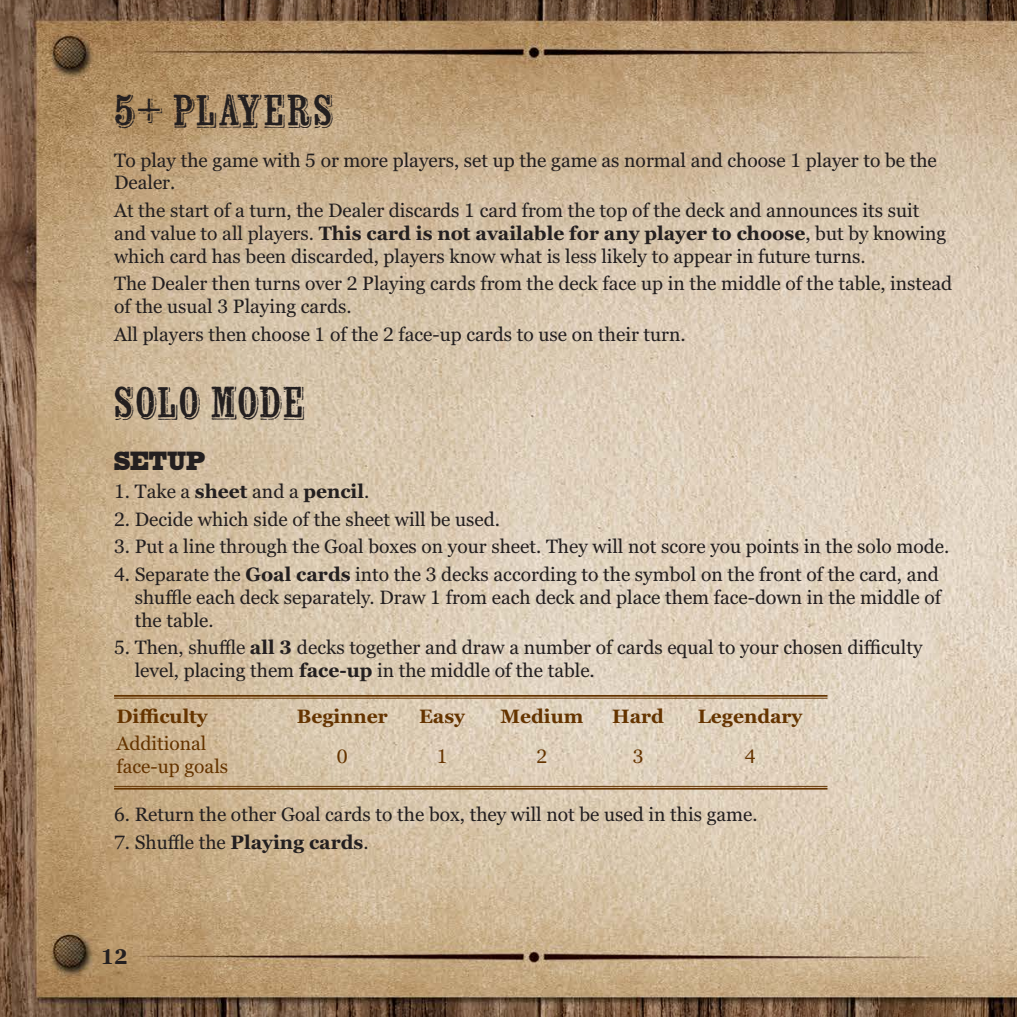
<style>
.page{position:relative;width:1017px;height:1017px;background:#fff}
.page>*{position:absolute;margin:0;border:0;box-sizing:border-box;transform-origin:0 0}
.Heading_1{font:45.5px "Wausau";letter-spacing:-.02em;color:#231f20}
.Heading_2{font:26.25px "HWT Slab Columbian";color:#231f20}
.t1{font:700 21px "Georgia Pro";color:#231f20}
.Body{font:19.25px/22.8px "Georgia Pro";color:#231f20}
.Body-2{font:700 19.25px "Georgia Pro";color:#653400}
.Body-3{font:19.25px "Georgia Pro";color:#653400}
.s1{font-weight:700}
</style>
<div class="page">
<img style="left:0;top:0;width:1017px;height:1017px">
<hr style="left:114px;top:695px;width:713px;height:2px;background:#653400">
<hr style="left:114px;top:698px;width:713px;height:1px;background:#653400">
<hr style="left:114px;top:788px;width:713px;height:2px;background:#653400">
<hr style="left:114px;top:786px;width:713px;height:1px;background:#653400">
<p class="Heading_1" style="left:114px;top:81px;width:222px">5+ PLAYERS</p>
<p class="Body" style="left:114px;top:149px;width:824px">To play the game with 5 or more players, set up the game as normal and choose 1 player to be the<br>Dealer.</p>
<p class="Body" style="left:114px;top:200px;width:834px">At the start of a turn, the Dealer discards 1 card from the top of the deck and announces its suit and value to all players. <span class="s1">This card is not available for any player to choose</span>, but by knowing which card has been discarded, players know what is less likely to appear in future turns.</p>
<p class="Body" style="left:114px;top:273px;width:840px">The Dealer then turns over 2 Playing cards from the deck face up in the middle of the table, instead of the usual 3 Playing cards.</p>
<p class="Body" style="left:114px;top:323px;width:573px">All players then choose 1 of the 2 face-up cards to use on their turn.</p>
<p class="Heading_1" style="left:114px;top:373px;width:194px">SOLO MODE</p>
<p class="Heading_2" style="left:114px;top:444px;width:93px">SETUP</p>
<p class="Body" style="left:114px;top:481px;width:257px">1. Take a <span class="s1">sheet</span> and a <span class="s1">pencil</span>.</p>
<p class="Body" style="left:114px;top:508px;width:387px">2. Decide which side of the sheet will be used.</p>
<p class="Body" style="left:114px;top:536px;width:837px">3. Put a line through the Goal boxes on your sheet. They will not score you points in the solo mode.</p>
<p class="Body" style="left:135px;top:564px;width:808px;text-align:justify;text-indent:-21px">4. Separate the <span class="s1">Goal cards</span> into the 3 decks according to the symbol on the front of the card, and shuffle each deck separately. Draw 1 from each deck and place them face-down in the middle of the table.</p>
<p class="Body" style="left:135px;top:637px;width:789px;text-indent:-21px">5. Then, shuffle <span class="s1">all 3</span> decks together and draw a number of cards equal to your chosen difficulty level, placing them <span class="s1">face-up</span> in the middle of the table.</p>
<p class="Body-2" style="left:117px;top:705px;width:93px">Difficulty</p>
<p class="Body-2" style="left:297px;top:705px;width:93px">Beginner</p>
<p class="Body-2" style="left:419px;top:705px;width:48px">Easy</p>
<p class="Body-2" style="left:500px;top:705px;width:84px">Medium</p>
<p class="Body-2" style="left:612px;top:705px;width:53px">Hard</p>
<p class="Body-2" style="left:698px;top:705px;width:106px">Legendary</p>
<p class="Body-3" style="left:117px;top:733px;width:91px">Additional</p>
<p class="Body-3" style="left:337px;top:745px;width:12px">0</p>
<p class="Body-3" style="left:437px;top:745px;width:12px">1</p>
<p class="Body-3" style="left:536px;top:745px;width:12px">2</p>
<p class="Body-3" style="left:633px;top:745px;width:12px">3</p>
<p class="Body-3" style="left:745px;top:745px;width:12px">4</p>
<p class="Body-3" style="left:117px;top:755px;width:113px">face-up goals</p>
<p class="Body" style="left:114px;top:804px;width:645px">6. Return the other Goal cards to the box, they will not be used in this game.</p>
<p class="Body" style="left:114px;top:832px;width:256px">7. Shuffle the <span class="s1">Playing cards</span>.</p>
<p class="t1" style="left:100px;top:945px;width:29px">12</p>
</div>
